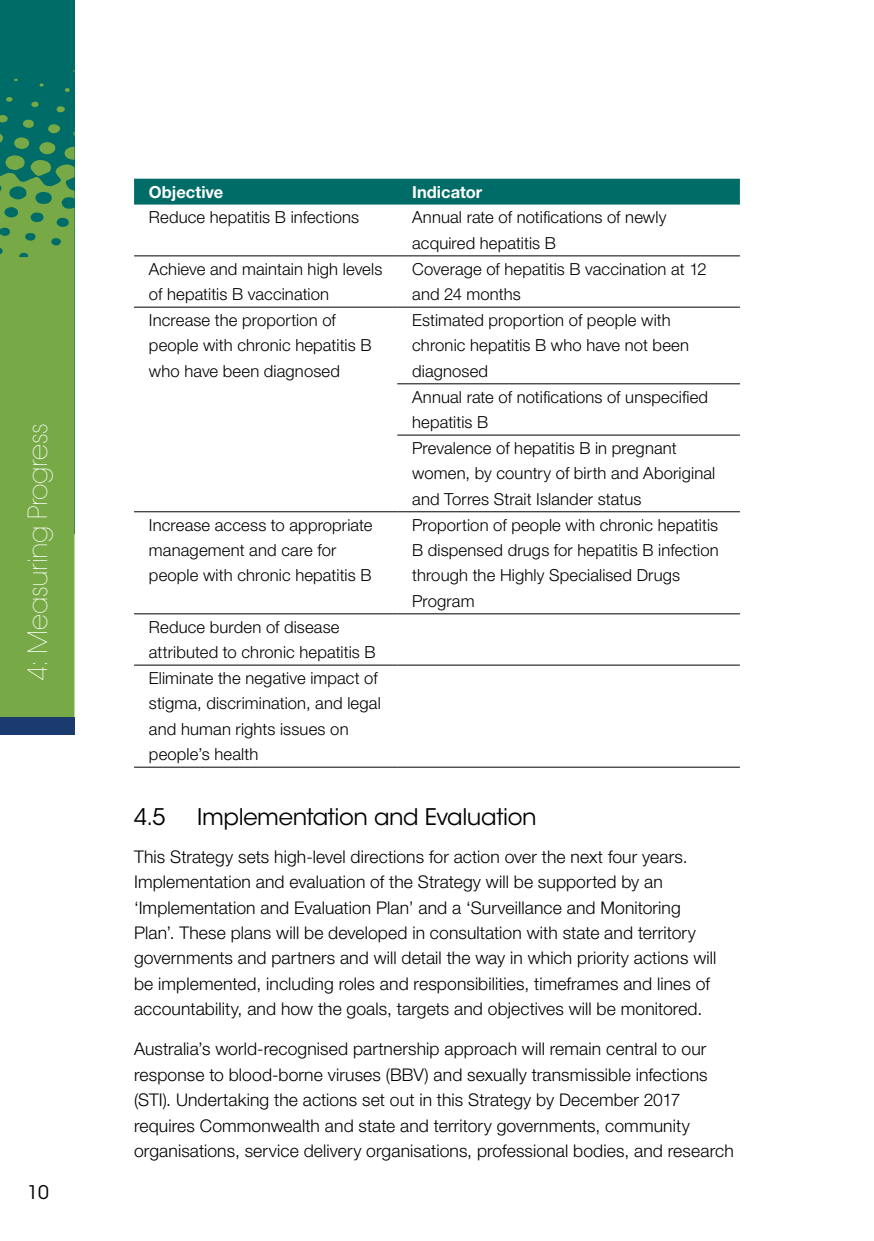
<style>
.page{position:relative;width:874px;height:1241px;background:#fff}
.page>*{position:absolute;margin:0;border:0;box-sizing:border-box;transform-origin:0 0}
.t1{font:200 26.25px "ITC Avant Garde Std";letter-spacing:-.015em;color:#fff}
.t2{font:22.75px "ITC Avant Garde Std";letter-spacing:-.015em;color:#000}
.t3{font:18.72px "ITC Avant Garde Std";color:#000}
.t4{font:300 17.5px/25.4px "Helvetica Neue LT Std";letter-spacing:.005em;color:#000}
.t5{font:300 16.62px/25.6px "Helvetica Neue LT Std";letter-spacing:.01em;color:#000}
.t6{font:700 16.62px "Helvetica Neue LT Std";color:#fff}
</style>
<div class="page">
<div style="left:0;top:0;width:74px;height:533px;background:#006c67"></div>
<svg style="left:0;top:60px;width:74px;height:657px;fill:#77aa46"></svg>
<div style="left:0;top:717px;width:74px;height:17px;background:#1b3a6f"></div>
<div style="left:134px;top:179px;width:605px;height:25px;background:#006c67"></div>
<hr style="left:134px;top:766px;width:263px;height:1px;background:#000">
<hr style="left:397px;top:766px;width:342px;height:1px;background:#000">
<hr style="left:134px;top:255px;width:263px;height:1px;background:#000">
<hr style="left:397px;top:255px;width:342px;height:1px;background:#000">
<hr style="left:134px;top:307px;width:263px;height:1px;background:#000">
<hr style="left:397px;top:307px;width:342px;height:1px;background:#000">
<hr style="left:397px;top:383px;width:342px;height:1px;background:#000">
<hr style="left:397px;top:435px;width:342px;height:1px;background:#000">
<hr style="left:134px;top:511px;width:263px;height:1px;background:#000">
<hr style="left:397px;top:511px;width:342px;height:1px;background:#000">
<hr style="left:134px;top:613px;width:263px;height:1px;background:#000">
<hr style="left:397px;top:613px;width:342px;height:1px;background:#000">
<hr style="left:134px;top:664px;width:263px;height:1px;background:#000">
<hr style="left:397px;top:664px;width:342px;height:1px;background:#000">
<h1 class="t1" style="left:22px;top:680px;width:258px;rotate:-90deg">4: Measuring Progress</h1>
<p class="t3" style="left:27px;top:1180px;width:23px">10</p>
<p class="t6" style="left:149px;top:181px;width:76px">Objective</p>
<p class="t6" style="left:412px;top:181px;width:72px">Indicator</p>
<p class="t5" style="left:149px;top:204px;width:212px">Reduce hepatitis B infections</p>
<p class="t5" style="left:412px;top:204px;width:256px">Annual rate of notifications of newly acquired hepatitis B</p>
<p class="t5" style="left:149px;top:256px;width:235px">Achieve and maintain high levels of hepatitis B vaccination</p>
<p class="t5" style="left:412px;top:256px;width:296px">Coverage of hepatitis B vaccination at 12 and 24 months</p>
<p class="t5" style="left:149px;top:307px;width:224px">Increase the proportion of people with chronic hepatitis B who have been diagnosed</p>
<p class="t5" style="left:412px;top:307px;width:304px">Estimated proportion of people with chronic hepatitis B who have not been diagnosed<br>Annual rate of notifications of unspecified hepatitis B<br>Prevalence of hepatitis B in pregnant women, by country of birth and Aboriginal and Torres Strait Islander status</p>
<p class="t5" style="left:149px;top:511px;width:225px">Increase access to appropriate management and care for people with chronic hepatitis B</p>
<p class="t5" style="left:412px;top:511px;width:308px">Proportion of people with chronic hepatitis B dispensed drugs for hepatitis B infection through the Highly Specialised Drugs Program</p>
<p class="t5" style="left:149px;top:613px;width:233px">Reduce burden of disease attributed to chronic hepatitis B<br>Eliminate the negative impact of stigma, discrimination, and legal and human rights issues on people’s health</p>
<h2 class="t2" style="left:134px;top:802px;width:404px">4.5 I mplementation and Evaluation</h2>
<p class="t4" style="left:134px;top:843px;width:583px">This Strategy sets high-level directions for action over the next four years.<br>Implementation and evaluation of the Strategy will be supported by an ‘Implementation and Evaluation Plan’ and a ‘Surveillance and Monitoring Plan’. These plans will be developed in consultation with state and territory governments and partners and will detail the way in which priority actions will be implemented, including roles and responsibilities, timeframes and lines of accountability, and how the goals, targets and objectives will be monitored.</p>
<p class="t4" style="left:134px;top:1035px;width:601px">Australia’s world-recognised partnership approach will remain central to our response to blood-borne viruses (BBV) and sexually transmissible infections (STI). Undertaking the actions set out in this Strategy by December 2017 requires Commonwealth and state and territory governments, community organisations, service delivery organisations, professional bodies, and research</p>
</div>
